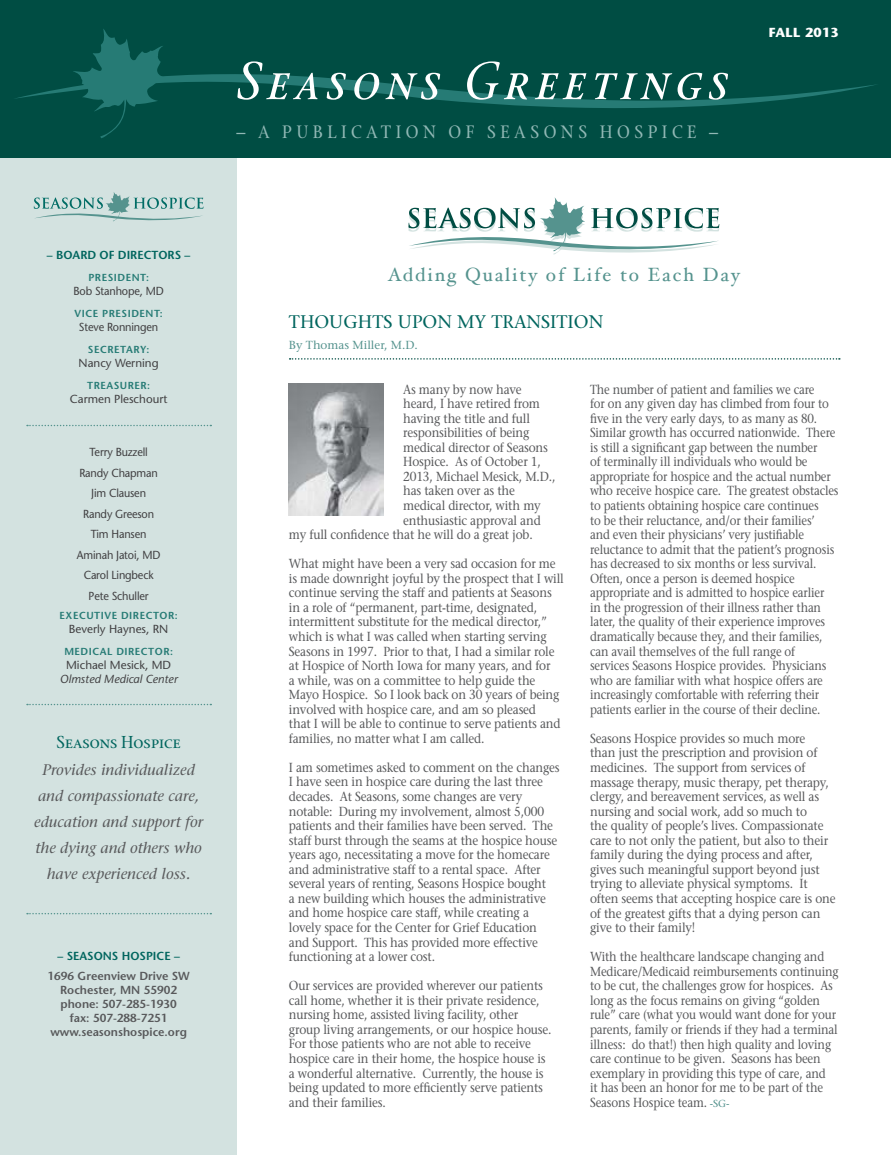
<style>
.page{position:relative;width:891px;height:1155px;background:#fff}
.page>*{position:absolute;margin:0;border:0;box-sizing:border-box;transform-origin:0 0}
.t1{font:58.2px "Stone Print Italic SC";letter-spacing:.1em;color:#fff}
.t2{font:19.65px "Stone Print Roman SC";letter-spacing:.225em;color:#91b8b5}
.t3{font:19.2px "Hoefler Text";letter-spacing:.1em;color:#55938e}
.t4{font:18.9px "Stone Print Roman SC";color:#00655e}
.t5{font:18.15px "Stone Serif";color:#00655e}
.t6{font:italic 15.3px/26.2px "Stone Serif";color:#58595b;text-align:center}
.t7{font:13.05px/14.5px "Stone Serif";letter-spacing:-.015em;color:#58595b;scale:.9 1}
.t8{font:13.05px/14.5px "Stone Serif";letter-spacing:-.015em;color:#58595b;scale:.87 1}
.t9{font:13.05px/14.5px "Stone Serif";letter-spacing:-.015em;color:#58595b;scale:.88 1}
.t10{font:700 13.05px "Stone Sans";letter-spacing:.02em;color:#fff}
.t11{font:11.7px/20.5px "Stone Sans";letter-spacing:-.015em;color:#414042;text-align:center;scale:.94 1}
.t12{font:600 11.7px/14px "Stone Sans";color:#58595b;text-align:center}
.t13{font:11.7px "Stone Sans";letter-spacing:-.015em;color:#414042}
.t14{font:600 11.7px "Stone Sans";color:#00655e}
.t15{font:italic 11.7px "Stone Sans";color:#414042}
.t16{font:11.7px "Stone Serif";color:#55938e}
.t17{font:600 10.2px "Stone Sans";letter-spacing:.05em;color:#267b75}
.s1{font-size:10.2px;color:#55938e}
</style>
<div class="page">
<div style="left:0;top:0;width:891px;height:158px;background:#004d43"></div>
<svg style="left:15px;top:29px;width:861px;height:109px"></svg>
<svg style="left:408px;top:197px;width:311px;height:58px"></svg>
<div style="left:0;top:158px;width:237px;height:997px;background:#d3e2e0"></div>
<svg style="left:34px;top:192px;width:170px;height:29px"></svg>
<svg style="left:290px;top:358px;width:550px;height:1px"></svg>
<svg style="left:27px;top:425px;width:184px;height:1px"></svg>
<svg style="left:27px;top:704px;width:184px;height:1px"></svg>
<svg style="left:27px;top:913px;width:184px;height:1px"></svg>
<img style="left:289px;top:383px;width:95px;height:132px">
<h1 class="t1" style="left:237px;top:45px;width:494px">Seasons Greetings</h1>
<h2 class="t2" style="left:237px;top:120px;width:483px">– A PUBLICATION OF SEASONS HOSPICE –</h2>
<p class="t10" style="left:769px;top:28px;width:71px">FALL 2013</p>
<p class="t14" style="left:47px;top:250px;width:145px">– BOARD OF DIRECTORS –</p>
<p class="t17" style="left:88px;top:273px;width:62px">PRESIDENT:</p>
<p class="t11" style="left:74px;top:282px;width:98px">Bob Stanhope, MD</p>
<p class="t17" style="left:75px;top:309px;width:90px">VICE PRESIDENT:</p>
<p class="t11" style="left:79px;top:318px;width:86px">Steve Ronningen</p>
<p class="t17" style="left:88px;top:345px;width:63px">SECRETARY:</p>
<p class="t13" style="left:79px;top:358px;width:82px">Nancy Werning</p>
<p class="t17" style="left:87px;top:381px;width:65px">TREASURER:</p>
<p class="t13" style="left:70px;top:394px;width:99px">Carmen Pleschourt</p>
<p class="t11" style="left:77px;top:443px;width:90px">Terry Buzzell<br>Randy Chapman<br>Jim Clausen<br>Randy Greeson<br>Tim Hansen<br>Aminah Jatoi, MD<br>Carol Lingbeck<br>Pete Schuller</p>
<p class="t17" style="left:60px;top:611px;width:120px">EXECUTIVE DIRECTOR:</p>
<p class="t13" style="left:69px;top:624px;width:101px">Beverly Haynes, RN</p>
<p class="t17" style="left:64px;top:647px;width:110px">MEDICAL DIRECTOR:</p>
<p class="t13" style="left:66px;top:660px;width:107px">Michael Mesick, MD</p>
<p class="t15" style="left:60px;top:674px;width:119px">Olmsted Medical Center</p>
<h3 class="t4" style="left:57px;top:730px;width:126px">Seasons Hospice</h3>
<p class="t6" style="left:34px;top:757px;width:170px">Provides individualized and compassionate care, education and support for the dying and others who have experienced loss.</p>
<p class="t14" style="left:58px;top:950px;width:124px">– SEASONS HOSPICE –</p>
<p class="t12" style="left:48px;top:970px;width:144px">1696 Greenview Drive SW<br>Rochester, MN 55902 phone: 507-285-1930<br>fax: 507-288-7251 www.seasonshospice.org</p>
<h3 class="t3" style="left:388px;top:267px;width:354px">Adding Quality of Life to Each Day</h3>
<h3 class="t5" style="left:289px;top:314px;width:316px">THOUGHTS UPON MY TRANSITION</h3>
<p class="t16" style="left:289px;top:340px;width:131px">By Thomas Miller, M.D.</p>
<p class="t7" style="left:403px;top:383px;width:133px">As many by now have</p>
<p class="t7" style="left:403px;top:397px;width:154px">heard, I have retired from</p>
<p class="t7" style="left:403px;top:412px;width:143px">having the title and full</p>
<p class="t7" style="left:403px;top:426px;width:142px">responsibilities of being</p>
<p class="t7" style="left:403px;top:441px;width:162px">medical director of Seasons</p>
<p class="t7" style="left:403px;top:456px;width:155px">Hospice. As of October 1,</p>
<p class="t7" style="left:403px;top:470px;width:171px">2013, Michael Mesick, M.D.,</p>
<p class="t7" style="left:403px;top:485px;width:126px">has taken over as the</p>
<p class="t7" style="left:403px;top:499px;width:154px">medical director, with my</p>
<p class="t7" style="left:403px;top:514px;width:154px">enthusiastic approval and</p>
<p class="t7" style="left:289px;top:528px;width:272px">my full confidence that he will do a great job.</p>
<p class="t7" style="left:289px;top:557px;width:307px">What might have been a very sad occasion for me is made downright joyful by the prospect that I will continue serving the staff and patients at Seasons in a role of “permanent, part-time, designated, intermittent substitute for the medical director,” which is what I was called when starting serving Seasons in 1997. Prior to that, I had a similar role at Hospice of North Iowa for many years, and for<br>a while, was on a committee to help guide the Mayo Hospice. So I look back on 30 years of being involved with hospice care, and am so pleased<br>that I will be able to continue to serve patients and families, no matter what I am called.</p>
<p class="t7" style="left:289px;top:761px;width:302px">I am sometimes asked to comment on the changes I have seen in hospice care during the last three decades. At Seasons, some changes are very notable: During my involvement, almost 5,000 patients and their families have been served. The staff burst through the seams at the hospice house years ago, necessitating a move for the homecare and administrative staff to a rental space. After several years of renting, Seasons Hospice bought<br>a new building which houses the administrative and home hospice care staff, while creating a lovely space for the Center for Grief Education and Support. This has provided more effective functioning at a lower cost.</p>
<p class="t7" style="left:289px;top:979px;width:293px">Our services are provided wherever our patients call home, whether it is their private residence, nursing home, assisted living facility, other group living arrangements, or our hospice house.<br>For those patients who are not able to receive hospice care in their home, the hospice house is a wonderful alternative. Currently, the house is being updated to more efficiently serve patients and their families.</p>
<p class="t8" style="left:590px;top:383px;width:287px">The number of patient and families we care<br>for on any given day has climbed from four to five in the very early days, to as many as 80.<br>Similar growth has occurred nationwide. There is still a significant gap between the number<br>of terminally ill individuals who would be appropriate for hospice and the actual number who receive hospice care. The greatest obstacles to patients obtaining hospice care continues<br>to be their reluctance, and/or their families’<br>and even their physicians’ very justifiable reluctance to admit that the patient’s prognosis has decreased to six months or less survival.<br>Often, once a person is deemed hospice appropriate and is admitted to hospice earlier<br>in the progression of their illness rather than later, the quality of their experience improves dramatically because they, and their families, can avail themselves of the full range of<br>services Seasons Hospice provides. Physicians who are familiar with what hospice offers are increasingly comfortable with referring their patients earlier in the course of their decline.</p>
<p class="t7" style="left:590px;top:732px;width:274px">Seasons Hospice provides so much more<br>than just the prescription and provision of medicines. The support from services of massage therapy, music therapy, pet therapy, clergy, and bereavement services, as well as nursing and social work, add so much to<br>the quality of people’s lives. Compassionate care to not only the patient, but also to their family during the dying process and after, gives such meaningful support beyond just trying to alleviate physical symptoms. It often seems that accepting hospice care is one of the greatest gifts that a dying person can give to their family!</p>
<p class="t9" style="left:590px;top:950px;width:284px">With the healthcare landscape changing and Medicare/Medicaid reimbursements continuing to be cut, the challenges grow for hospices. As long as the focus remains on giving “golden rule” care (what you would want done for your parents, family or friends if they had a terminal illness: do that!) then high quality and loving care continue to be given. Seasons has been exemplary in providing this type of care, and<br>it has been an honor for me to be part of the Seasons Hospice team. <span class="s1">-SG-</span></p>
</div>
